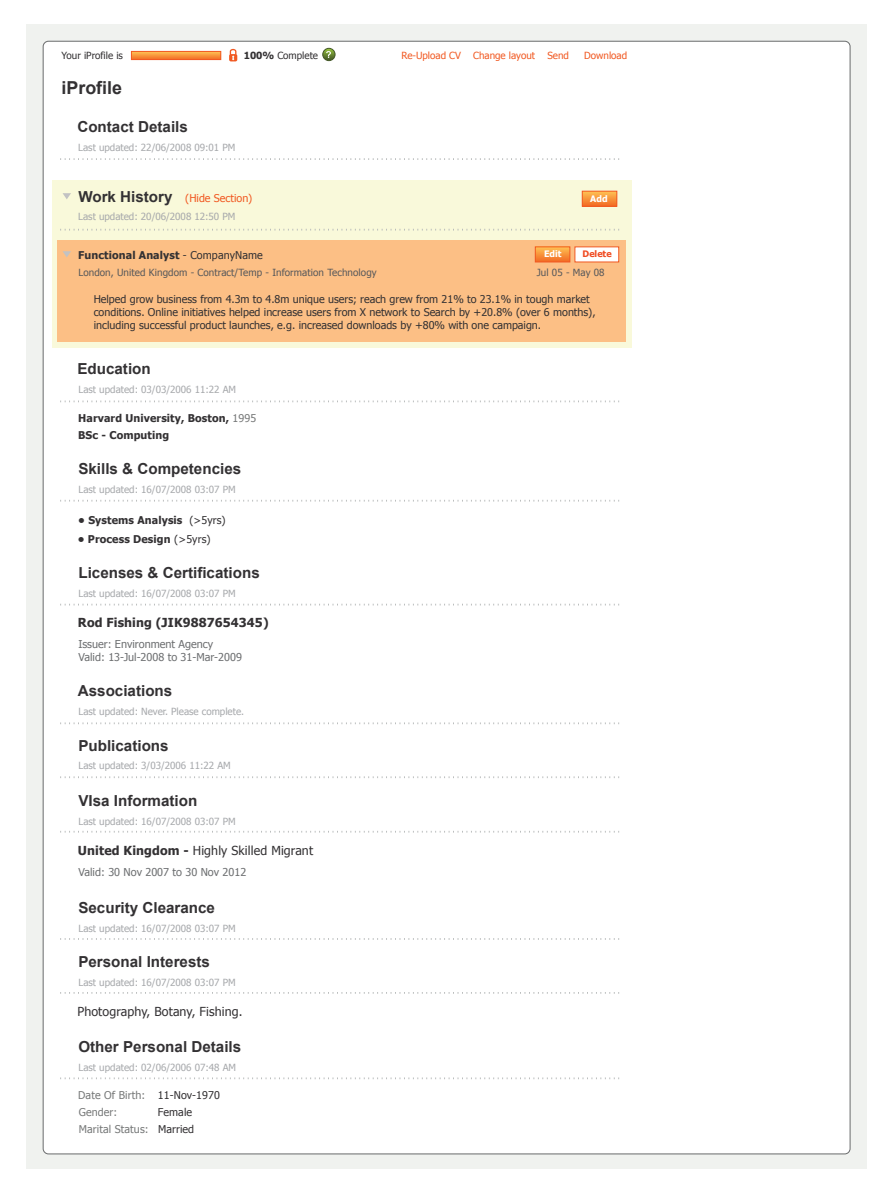
<style>
.page{position:relative;width:893px;height:1184px;background:#fff}
.page>*{position:absolute;margin:0;border:0;box-sizing:border-box;transform-origin:0 0}
.t1{font:700 17.85px "Arial";color:#333133}
.t2{font:700 15.15px "Arial";color:#333133}
.t3{font:12.45px "Tahoma";letter-spacing:.01em;color:#333133}
.t4{font:700 12.45px "Tahoma";letter-spacing:.01em;color:#333133}
.t5{font:10.8px/13px "Tahoma";color:#6d6f71}
.t6{font:10.65px/13.4px "Tahoma";color:#333133}
.t7{font:700 10.65px/17px "Tahoma";letter-spacing:.01em;color:#333133}
.t8{font:10.65px/17px "Tahoma";letter-spacing:.01em;color:#777979}
.t9{font:10.65px "Tahoma";color:#f15922}
.t10{font:9.75px "Tahoma";color:#a7a9ac}
.t11{font:9.75px "Tahoma";letter-spacing:.01em;color:#58595b}
.t12{font:9.75px "Tahoma";color:#f15922}
.t13{font:9.75px "Tahoma";color:#333133}
.t14{font:700 9px "Tahoma";color:#fff}
.t15{font:700 9px "Tahoma";color:#f04c23}
.s1{font-weight:700}
.s2{font-family:"Arial";font-weight:700;font-size:15.15px;color:#333133}
.s3{font-weight:400}
.s4{font-weight:400;color:#777979}
.s5{color:#333133}
</style>
<div class="page">
<div style="left:26px;top:25px;width:841px;height:1143px;background:#f0f2ef"></div>
<div style="left:43px;top:41px;width:807px;height:1112px;background:#fff;border-radius:5px"></div>
<div style="left:52px;top:180px;width:579px;height:167px;background:#f9f9da"></div>
<div style="left:57px;top:240px;width:569px;height:102px;background:#fcbf85"></div>
<svg style="left:60px;top:158px;width:560px;height:2px"></svg>
<svg style="left:60px;top:229px;width:560px;height:1px"></svg>
<svg style="left:60px;top:400px;width:560px;height:2px"></svg>
<svg style="left:60px;top:500px;width:560px;height:1px"></svg>
<svg style="left:60px;top:603px;width:560px;height:2px"></svg>
<svg style="left:60px;top:722px;width:560px;height:2px"></svg>
<svg style="left:60px;top:776px;width:560px;height:2px"></svg>
<svg style="left:60px;top:830px;width:560px;height:2px"></svg>
<svg style="left:60px;top:938px;width:560px;height:1px"></svg>
<svg style="left:60px;top:992px;width:560px;height:1px"></svg>
<svg style="left:60px;top:1077px;width:560px;height:2px"></svg>
<svg style="left:133px;top:53px;width:86px;height:5px"></svg>
<div style="left:131px;top:51px;width:90px;height:9px;border:1px solid #f15922"></div>
<svg style="left:229px;top:54px;width:8px;height:7px"></svg>
<svg style="left:230px;top:49px;width:6px;height:11px"></svg>
<div style="left:322px;top:48px;width:13px;height:13px;border:1px solid #425626;border-radius:50%"></div>
<svg style="left:323px;top:48px;width:12px;height:13px"></svg>
<svg style="left:63px;top:193px;width:8px;height:6px"></svg>
<svg style="left:63px;top:251px;width:8px;height:6px"></svg>
<svg style="left:584px;top:193px;width:31px;height:12px"></svg>
<div style="left:582px;top:191px;width:35px;height:16px;border:1px solid #f15922"></div>
<svg style="left:537px;top:248px;width:31px;height:12px"></svg>
<div style="left:535px;top:246px;width:35px;height:16px;border:1px solid #f15922"></div>
<div style="left:575px;top:246px;width:44px;height:16px;background:#fff;border:1px solid #f15922"></div>
<p class="t13" style="left:62px;top:49px;width:63px">Your iProfile is</p>
<p class="t13" style="left:244px;top:49px;width:76px"><span class="s1">100%</span> Complete</p>
<p class="t12" style="left:401px;top:49px;width:169px">Re-Upload CV Change layout Send</p>
<p class="t12" style="left:584px;top:49px;width:44px">Download</p>
<h1 class="t1" style="left:62px;top:76px;width:62px">iProfile</h1>
<h2 class="t2" style="left:77px;top:116px;width:112px">Contact Details</h2>
<p class="t10" style="left:78px;top:140px;width:159px">Last updated: 22/06/2008 09:01 PM</p>
<p class="t9" style="left:78px;top:191px;width:175px"><span class="s2">Work History</span> (Hide Section)</p>
<p class="t10" style="left:78px;top:210px;width:159px">Last updated: 20/06/2008 12:50 PM</p>
<p class="t7" style="left:78px;top:246px;width:186px">Functional Analyst <span class="s3">- CompanyName</span></p>
<p class="t11" style="left:78px;top:266px;width:300px">London, United Kingdom - Contract/Temp - Information Technology</p>
<p class="t11" style="left:537px;top:266px;width:69px">Jul 05 - May 08</p>
<p class="t6" style="left:94px;top:291px;width:503px">Helped grow business from 4.3m to 4.8m unique users; reach grew from 21% to 23.1% in tough market conditions. Online initiatives helped increase users from X network to Search by +20.8% (over 6 months), including successful product launches, e.g. increased downloads by +80% with one campaign.</p>
<h2 class="t2" style="left:77px;top:359px;width:75px">Education</h2>
<p class="t10" style="left:79px;top:383px;width:159px">Last updated: 03/03/2006 11:22 AM</p>
<p class="t7" style="left:78px;top:409px;width:180px">Harvard University, Boston, <span class="s4">1995<br></span>BSc - Computing</p>
<h2 class="t2" style="left:78px;top:459px;width:164px">Skills &amp; Competencies</h2>
<p class="t10" style="left:79px;top:483px;width:159px">Last updated: 16/07/2008 03:07 PM</p>
<p class="t7" style="left:78px;top:511px;width:149px">• Systems Analysis <span class="s3">(&gt;5yrs)</span></p>
<p class="t7" style="left:78px;top:529px;width:134px">• Process Design <span class="s3">(&gt;5yrs)</span></p>
<h2 class="t2" style="left:78px;top:562px;width:183px">Licenses &amp; Certifications</h2>
<p class="t10" style="left:79px;top:586px;width:159px">Last updated: 16/07/2008 03:07 PM</p>
<p class="t4" style="left:78px;top:614px;width:192px">Rod Fishing (JIK9887654345)</p>
<p class="t5" style="left:78px;top:637px;width:165px">Issuer: Environment Agency<br>Valid: 13-Jul-2008 to 31-Mar-2009</p>
<h2 class="t2" style="left:78px;top:681px;width:96px">Associations</h2>
<p class="t10" style="left:79px;top:705px;width:167px">Last updated: Never. Please complete.</p>
<h2 class="t2" style="left:78px;top:735px;width:92px">Publications</h2>
<p class="t10" style="left:79px;top:759px;width:154px">Last updated: 3/03/2006 11:22 AM</p>
<h2 class="t2" style="left:78px;top:790px;width:120px">VIsa Information</h2>
<p class="t10" style="left:79px;top:814px;width:159px">Last updated: 16/07/2008 03:07 PM</p>
<p class="t3" style="left:78px;top:842px;width:237px"><span class="s1">United Kingdom -</span> Highly Skilled Migrant</p>
<p class="t5" style="left:78px;top:865px;width:169px">Valid: 30 Nov 2007 to 30 Nov 2012</p>
<h2 class="t2" style="left:78px;top:897px;width:138px">Security Clearance</h2>
<p class="t10" style="left:79px;top:921px;width:159px">Last updated: 16/07/2008 03:07 PM</p>
<h2 class="t2" style="left:78px;top:951px;width:133px">Personal Interests</h2>
<p class="t10" style="left:79px;top:975px;width:159px">Last updated: 16/07/2008 03:07 PM</p>
<p class="t3" style="left:77px;top:1003px;width:167px">Photography, Botany, Fishing.</p>
<h2 class="t2" style="left:78px;top:1036px;width:164px">Other Personal Details</h2>
<p class="t10" style="left:79px;top:1060px;width:159px">Last updated: 02/06/2006 07:48 AM</p>
<p class="t8" style="left:78px;top:1086px;width:143px">Date Of Birth: <span class="s5">11-Nov-1970<br></span>Gender:</p>
<p class="t14" style="left:590px;top:192px;width:19px">Add</p>
<p class="t14" style="left:544px;top:248px;width:19px">Edit</p>
<p class="t15" style="left:583px;top:248px;width:31px">Delete</p>
<p class="t8" style="left:79px;top:1103px;width:117px;text-align:right"><span class="s5">Female<br></span>Marital Status: <span class="s5">Married</span></p>
</div>
